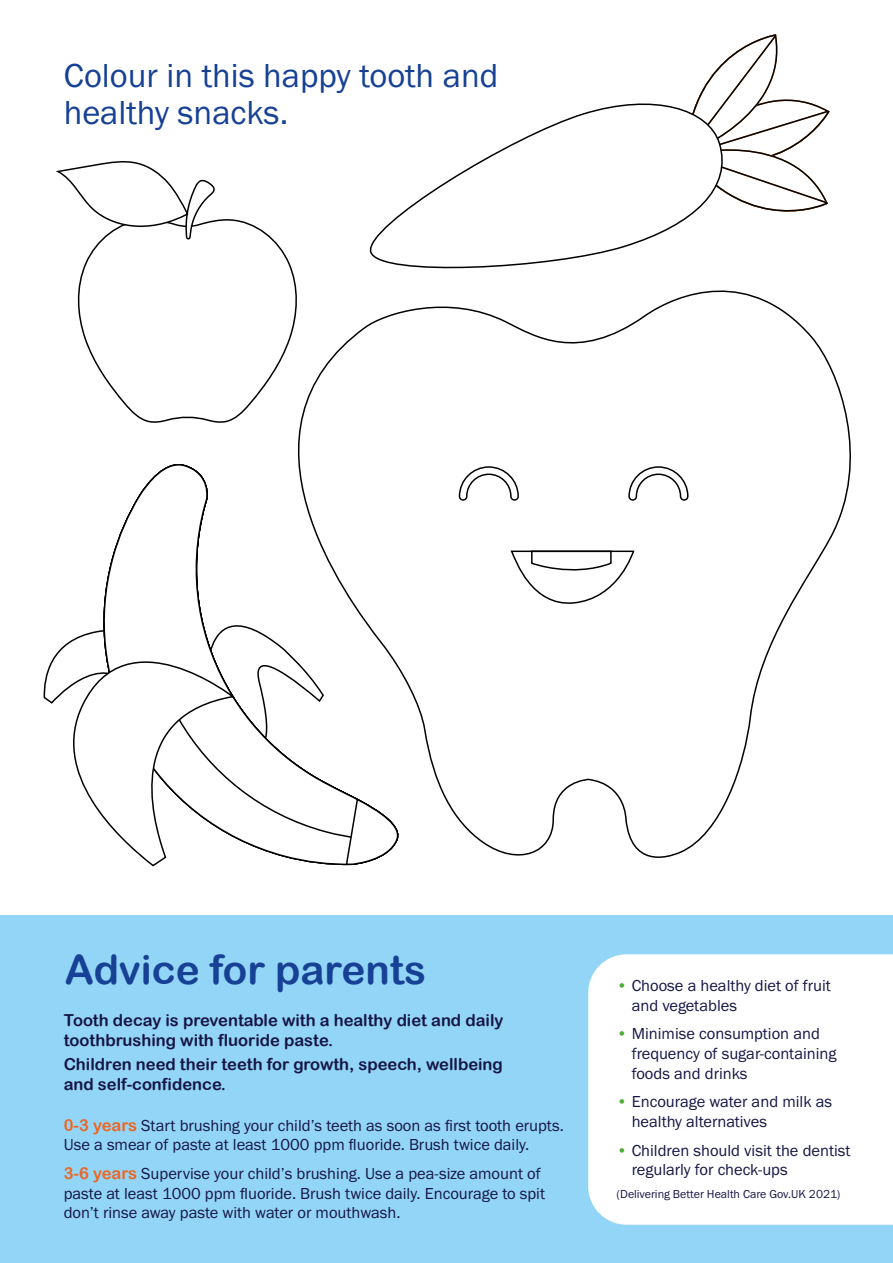
<style>
.page{position:relative;width:893px;height:1263px;background:#fff}
.page>*{position:absolute;margin:0;border:0;box-sizing:border-box;transform-origin:0 0}
.t1{font:40.5px "Arial Rounded MT Bold";color:#164194}
.t2{font:34.5px/37.5px "Franklin Gothic URW Boo";color:#164194}
.t3{font:16.5px/19.8px "Franklin Gothic URW Boo";color:#161546}
.t4{font:16.5px/19.8px "Arial Rounded MT Bold";color:#161546}
.t5{font:12px "Franklin Gothic URW Boo";color:#161546}
.s1{font-family:"Arial Rounded MT Bold";color:#ec6523}
.s2{font-family:"Franklin Gothic URW";font-weight:500;color:#4ead33}
</style>
<div class="page">
<div style="left:0;top:915px;width:893px;height:348px;background:#93d5f6"></div>
<svg style="left:297px;top:290px;width:554px;height:568px"></svg>
<svg style="left:458px;top:465px;width:62px;height:36px"></svg>
<svg style="left:628px;top:465px;width:61px;height:36px"></svg>
<svg style="left:510px;top:549px;width:125px;height:59px"></svg>
<svg style="left:241px;top:459px;width:165px;height:407px"></svg>
<svg style="left:234px;top:464px;width:171px;height:377px"></svg>
<svg style="left:345px;top:797px;width:57px;height:69px"></svg>
<svg style="left:43px;top:459px;width:282px;height:297px"></svg>
<svg style="left:50px;top:611px;width:184px;height:256px"></svg>
<div style="left:588px;top:954px;width:305px;height:271px;background:#fff"></div>
<svg style="left:77px;top:219px;width:223px;height:206px"></svg>
<svg style="left:56px;top:161px;width:160px;height:79px"></svg>
<svg style="left:702px;top:34px;width:128px;height:178px"></svg>
<svg style="left:369px;top:90px;width:366px;height:179px"></svg>
<h2 class="t2" style="left:64px;top:56px;width:436px">Colour in this happy tooth and healthy snacks.</h2>
<h1 class="t1" style="left:65px;top:945px;width:363px">Advice for parents</h1>
<p class="t4" style="left:64px;top:1010px;width:441px">Tooth decay is preventable with a healthy diet and daily toothbrushing with fluoride paste.</p>
<p class="t4" style="left:64px;top:1054px;width:441px">Children need their teeth for growth, speech, wellbeing and self-confidence.</p>
<p class="t3" style="left:64px;top:1115px;width:502px"><span class="s1">0-3 years</span> Start brushing your child’s teeth as soon as first tooth erupts.<br>Use a smear of paste at least 1000 ppm fluoride. Brush twice daily.</p>
<p class="t3" style="left:64px;top:1163px;width:483px"><span class="s1">3-6 years</span> Supervise your child’s brushing. Use a pea-size amount of paste at least 1000 ppm fluoride. Brush twice daily. Encourage to spit don’t rinse away paste with water or mouthwash.</p>
<p class="t3" style="left:632px;top:976px;width:201px;text-indent:-15px"><span class="s2">•</span> Choose a healthy diet of fruit and vegetables</p>
<p class="t3" style="left:632px;top:1024px;width:206px;text-indent:-15px"><span class="s2">•</span> Minimise consumption and frequency of sugar-containing foods and drinks</p>
<p class="t3" style="left:632px;top:1092px;width:202px;text-indent:-15px"><span class="s2">•</span> Encourage water and milk as healthy alternatives</p>
<p class="t3" style="left:632px;top:1140px;width:220px;text-indent:-15px"><span class="s2">•</span> Children should visit the dentist regularly for check-ups</p>
<p class="t5" style="left:617px;top:1187px;width:225px">(Delivering Better Health Care Gov.UK 2021)</p>
</div>
